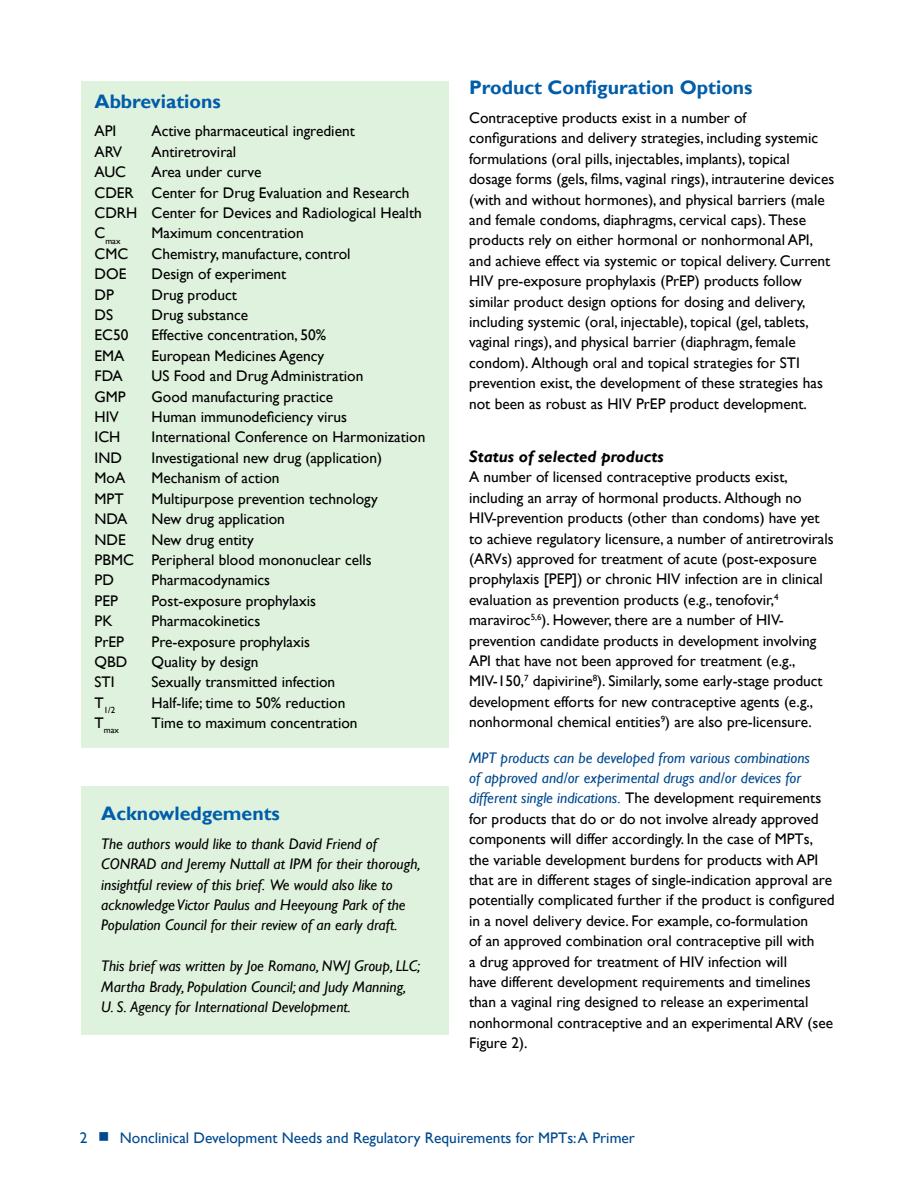
<style>
.page{position:relative;width:918px;height:1188px;background:#fff}
.page>*{position:absolute;margin:0;border:0;box-sizing:border-box;transform-origin:0 0}
.t1{font:700 19.5px "Gill Sans";color:#005daa}
.t2{font:italic 700 16.5px "Gill Sans";color:#000}
.t3{font:15.3px/20.4px "Gill Sans";color:#000}
.t4{font:italic 15.3px/20.4px "Gill Sans";color:#000}
.t5{font:15.3px "Gill Sans";color:#004990}
.t6{font:9px "Gill Sans";color:#000}
.s1{font-style:italic;color:#004990}
</style>
<div class="page">
<div style="left:81px;top:81px;width:368px;height:666px;background:#dff2dd"></div>
<div style="left:81px;top:787px;width:368px;height:248px;background:#dff2dd"></div>
<p class="t1" style="left:94px;top:90px;width:128px">Abbreviations</p>
<p class="t3" style="left:94px;top:121px;width:23px">API</p>
<p class="t3" style="left:151px;top:121px;width:205px">Active pharmaceutical ingredient</p>
<p class="t3" style="left:94px;top:142px;width:29px">ARV</p>
<p class="t3" style="left:151px;top:142px;width:86px">Antiretroviral</p>
<p class="t3" style="left:94px;top:162px;width:33px">AUC</p>
<p class="t3" style="left:94px;top:162px;width:329px;text-indent:57px">Area under curve<br>CDER Center for Drug Evaluation and Research<br>CDRH Center for Devices and Radiological Health</p>
<p class="t6" style="left:94px;top:235px;width:28px"><sup>C</sup>max</p>
<p class="t3" style="left:152px;top:223px;width:154px">Maximum concentration</p>
<p class="t3" style="left:95px;top:244px;width:35px">CMC</p>
<p class="t3" style="left:152px;top:244px;width:201px">Chemistry, manufacture, control</p>
<p class="t3" style="left:95px;top:264px;width:33px">DOE</p>
<p class="t3" style="left:152px;top:264px;width:136px">Design of experiment</p>
<p class="t3" style="left:95px;top:285px;width:21px">DP</p>
<p class="t3" style="left:152px;top:285px;width:87px">Drug product</p>
<p class="t3" style="left:95px;top:305px;width:20px">DS</p>
<p class="t3" style="left:152px;top:305px;width:98px">Drug substance</p>
<p class="t3" style="left:95px;top:325px;width:35px">EC50</p>
<p class="t3" style="left:152px;top:325px;width:176px">Effective concentration, 50%</p>
<p class="t3" style="left:95px;top:346px;width:31px">EMA</p>
<p class="t3" style="left:152px;top:346px;width:174px">European Medicines Agency</p>
<p class="t3" style="left:95px;top:366px;width:30px">FDA</p>
<p class="t3" style="left:152px;top:366px;width:213px">US Food and Drug Administration</p>
<p class="t3" style="left:95px;top:387px;width:33px">GMP</p>
<p class="t3" style="left:152px;top:387px;width:183px">Good manufacturing practice</p>
<p class="t3" style="left:95px;top:407px;width:26px">HIV</p>
<p class="t3" style="left:152px;top:407px;width:197px">Human immunodeficiency virus</p>
<p class="t3" style="left:95px;top:427px;width:27px">ICH</p>
<p class="t3" style="left:152px;top:427px;width:275px">International Conference on Harmonization</p>
<p class="t3" style="left:95px;top:448px;width:29px">IND</p>
<p class="t3" style="left:152px;top:448px;width:232px">Investigational new drug (application)</p>
<p class="t3" style="left:95px;top:468px;width:32px">MoA</p>
<p class="t3" style="left:152px;top:468px;width:130px">Mechanism of action</p>
<p class="t3" style="left:95px;top:489px;width:31px">MPT</p>
<p class="t3" style="left:152px;top:489px;width:228px">Multipurpose prevention technology</p>
<p class="t3" style="left:95px;top:509px;width:34px">NDA</p>
<p class="t3" style="left:152px;top:509px;width:135px">New drug application</p>
<p class="t3" style="left:95px;top:529px;width:33px">NDE</p>
<p class="t3" style="left:95px;top:529px;width:279px;text-indent:57px">New drug entity<br>PBMC Peripheral blood mononuclear cells<br>PD</p>
<p class="t3" style="left:152px;top:570px;width:120px">Pharmacodynamics</p>
<p class="t3" style="left:95px;top:591px;width:25px">PEP</p>
<p class="t3" style="left:152px;top:591px;width:166px">Post-exposure prophylaxis</p>
<p class="t3" style="left:95px;top:611px;width:19px">PK</p>
<p class="t3" style="left:152px;top:611px;width:110px">Pharmacokinetics</p>
<p class="t3" style="left:95px;top:631px;width:31px">PrEP</p>
<p class="t3" style="left:152px;top:631px;width:160px">Pre-exposure prophylaxis</p>
<p class="t3" style="left:95px;top:652px;width:34px">QBD</p>
<p class="t3" style="left:152px;top:652px;width:109px">Quality by design</p>
<p class="t3" style="left:95px;top:672px;width:22px">STI</p>
<p class="t3" style="left:152px;top:672px;width:185px">Sexually transmitted infection</p>
<p class="t6" style="left:95px;top:705px;width:22px"><sup>T</sup>1/2</p>
<p class="t3" style="left:152px;top:693px;width:195px">Half-life; time to 50% reduction</p>
<p class="t6" style="left:95px;top:725px;width:26px"><sup>T</sup>max</p>
<p class="t3" style="left:152px;top:713px;width:208px">Time to maximum concentration</p>
<p class="t1" style="left:101px;top:802px;width:180px">Acknowledgements</p>
<p class="t4" style="left:101px;top:834px;width:321px">The authors would like to thank David Friend of CONRAD and Jeremy Nuttall at IPM for their thorough, insightful review of this brief. We would also like to acknowledge Victor Paulus and Heeyoung Park of the Population Council for their review of an early draft.</p>
<p class="t4" style="left:101px;top:956px;width:320px">This brief was written by Joe Romano, NWJ Group, LLC;<br>Martha Brady, Population Council; and Judy Manning,<br>U. S. Agency for International Development.</p>
<p class="t1" style="left:469px;top:76px;width:285px">Product Configuration Options</p>
<p class="t3" style="left:469px;top:108px;width:367px">Contraceptive products exist in a number of configurations and delivery strategies, including systemic formulations (oral pills, injectables, implants), topical dosage forms (gels, films, vaginal rings), intrauterine devices (with and without hormones), and physical barriers (male and female condoms, diaphragms, cervical caps). These products rely on either hormonal or nonhormonal API, and achieve effect via systemic or topical delivery. Current HIV pre-exposure prophylaxis (PrEP) products follow similar product design options for dosing and delivery, including systemic (oral, injectable), topical (gel, tablets, vaginal rings), and physical barrier (diaphragm, female condom). Although oral and topical strategies for STI prevention exist, the development of these strategies has not been as robust as HIV PrEP product development.</p>
<p class="t2" style="left:469px;top:447px;width:196px">Status of selected products</p>
<p class="t3" style="left:469px;top:467px;width:366px">A number of licensed contraceptive products exist, including an array of hormonal products. Although no HIV-prevention products (other than condoms) have yet to achieve regulatory licensure, a number of antiretrovirals (ARVs) approved for treatment of acute (post-exposure prophylaxis [PEP]) or chronic HIV infection are in clinical evaluation as prevention products (e.g., tenofovir,<sup>4 </sup>maraviroc<sup>5,6</sup>). However, there are a number of HIV&shy;prevention candidate products in development involving API that have not been approved for treatment (e.g., MIV-150,<sup>7</sup> dapivirine<sup>8</sup>). Similarly, some early-stage product development efforts for new contraceptive agents (e.g., nonhormonal chemical entities<sup>9</sup>) are also pre-licensure.</p>
<p class="t3" style="left:469px;top:748px;width:367px"><span class="s1">MPT products can be developed from various combinations<br>of approved and/or experimental drugs and/or devices for different single indications.</span> The development requirements for products that do or do not involve already approved components will differ accordingly. In the case of MPTs, the variable development burdens for products with API that are in different stages of single-indication approval are potentially complicated further if the product is configured in a novel delivery device. For example, co-formulation<br>of an approved combination oral contraceptive pill with<br>a drug approved for treatment of HIV infection will<br>have different development requirements and timelines than a vaginal ring designed to release an experimental nonhormonal contraceptive and an experimental ARV (see Figure 2).</p>
<p class="t5" style="left:80px;top:1129px;width:9px">2</p>
<p class="t5" style="left:120px;top:1129px;width:517px">Nonclinical Development Needs and Regulatory Requirements for MPTs: A Primer</p>
</div>
